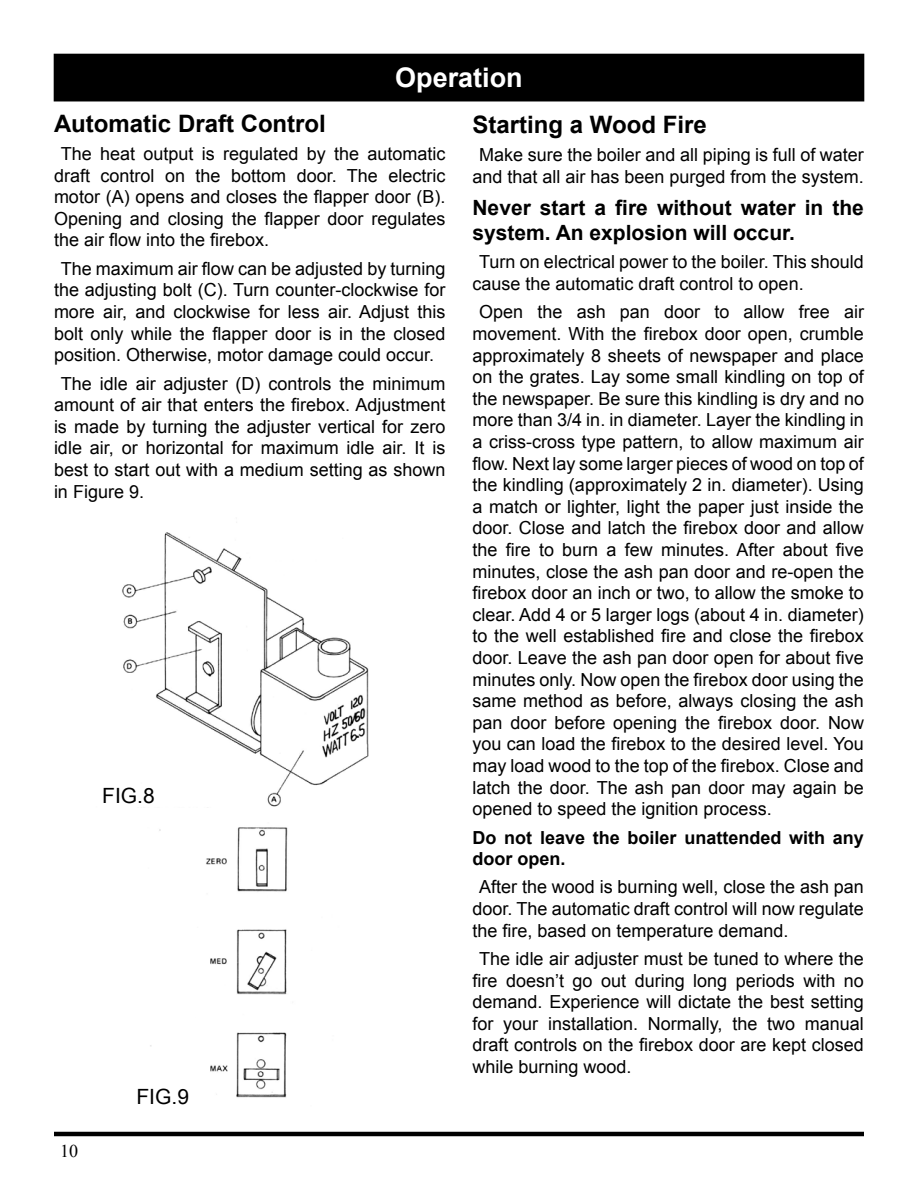
<style>
.page{position:relative;width:918px;height:1188px;background:#fff}
.page>*{position:absolute;margin:0;border:0;box-sizing:border-box;transform-origin:0 0}
.t1{font:700 27px "Arial";color:#fff}
.t2{font:700 24px "Arial";color:#000}
.t3{font:700 21px/25.2px "Arial";color:#000}
.t4{font:21px "Arial";color:#000}
.t5{font:18px/21.6px "Arial";color:#000;text-align:justify}
.t6{font:700 18px/21.6px "Arial";color:#000}
.t7{font:18px "Times New Roman";color:#000}
</style>
<div class="page">
<hr style="left:54px;top:1132px;width:810px;height:4px;background:#000">
<div style="left:54px;top:54px;width:810px;height:47px;background:#000"></div>
<img style="left:122px;top:532px;width:247px;height:275px">
<img style="left:150px;top:827px;width:138px;height:271px">
<h1 class="t1" style="left:395px;top:60px;width:129px">Operation</h1>
<h2 class="t2" style="left:54px;top:108px;width:273px">Automatic Draft Control</h2>
<p class="t5" style="left:54px;top:143px;width:393px;text-indent:7px">The heat output is regulated by the automatic draft control on the bottom door. The electric motor (A) opens and closes the flapper door (B).<br>Opening and closing the flapper door regulates the air flow into the firebox.</p>
<p class="t5" style="left:54px;top:258px;width:393px;text-indent:7px">The maximum air flow can be adjusted by turning the adjusting bolt (C). Turn counter-clockwise for more air, and clockwise for less air. Adjust this bolt only while the flapper door is in the closed position. Otherwise, motor damage could occur.</p>
<p class="t5" style="left:54px;top:373px;width:393px;text-indent:7px">The idle air adjuster (D) controls the minimum amount of air that enters the firebox. Adjustment is made by turning the adjuster vertical for zero idle air, or horizontal for maximum idle air. It is best to start out with a medium setting as shown in Figure 9.</p>
<p class="t4" style="left:102px;top:782px;width:54px">FIG.8</p>
<p class="t7" style="left:60px;top:1139px;width:19px">10</p>
<p class="t4" style="left:136px;top:1083px;width:54px">FIG.9</p>
<h2 class="t2" style="left:472px;top:109px;width:236px">Starting a Wood Fire</h2>
<p class="t5" style="left:472px;top:144px;width:393px;text-align:center">Make sure the boiler and all piping is full of water and that all air has been purged from the system.</p>
<p class="t3" style="left:472px;top:196px;width:393px">Never start a fire without water in the system. An explosion will occur.</p>
<p class="t5" style="left:472px;top:251px;width:393px;text-indent:7px">Turn on electrical power to the boiler. This should cause the automatic draft control to open.</p>
<p class="t5" style="left:472px;top:301px;width:393px;text-indent:7px">Open the ash pan door to allow free air movement. With the firebox door open, crumble approximately 8 sheets of newspaper and place on the grates. Lay some small kindling on top of the newspaper. Be sure this kindling is dry and no more than 3/4 in. in diameter. Layer the kindling in a criss-cross type pattern, to allow maximum air flow. N ext lay some larger pieces of wood on top of the kindling (approximately 2 in. diameter). Using a match or lighter, light the paper just inside the door. Close and latch the firebox door and allow the fire to burn a few minutes. After about five minutes, close the ash pan door and re-open the firebox door an inch or two, to allow the smoke to clear. Add 4 or 5 larger logs (about 4 in. diameter) to the well established fire and close the firebox door. Leave the ash pan door open for about five minutes only. Now open the firebox door using the same method as before, always closing the ash pan door before opening the firebox door. Now you can load the firebox to the desired level. You may load wood to the top of the firebox. Close and latch the door. The ash pan door may again be opened to speed the ignition process.</p>
<p class="t6" style="left:472px;top:827px;width:393px">Do not leave the boiler unattended with any door open.</p>
<p class="t5" style="left:472px;top:877px;width:393px;text-indent:7px">After the wood is burning well, close the ash pan door. The automatic draft control will now regulate the fire, based on temperature demand.</p>
<p class="t5" style="left:472px;top:948px;width:393px;text-indent:7px">The idle air adjuster must be tuned to where the fire doesn’t go out during long periods with no demand. Experience will dictate the best setting for your installation. Normally, the two manual draft controls on the firebox door are kept closed while burning wood.</p>
</div>
